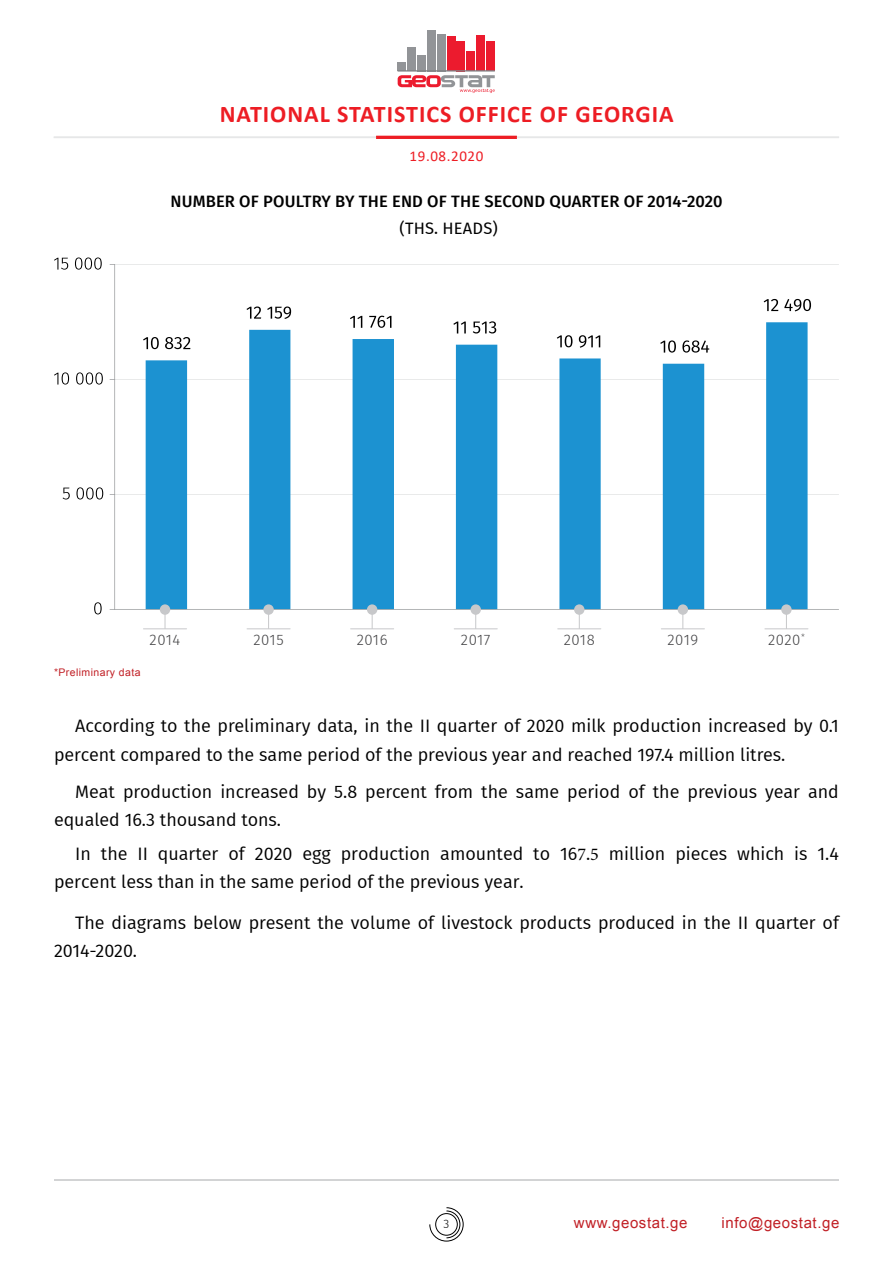
<style>
.page{position:relative;width:893px;height:1263px;background:#fff}
.page>*{position:absolute;margin:0;border:0;box-sizing:border-box;transform-origin:0 0}
.t1{font:700 24px "Calibri";letter-spacing:.04em;color:#ed1d24}
.t2{font:18px/28.5px "Fira GO";color:#000}
.t3{font:500 16.5px "Fira GO";letter-spacing:.01em;color:#000}
.t4{font:16.5px "Fira GO";letter-spacing:.01em;color:#000}
.t5{font:15px "BPG Ingiri Arial";letter-spacing:.04em;color:#c12026}
.t6{font:300 15px "Fira GO";letter-spacing:.04em;color:#404042}
.t7{font:15px "Calibri";letter-spacing:.04em;color:#ed1d24}
.t8{font:300 12px "Fira GO";color:#000}
.t9{font:10.5px "BPG Ingiri Arial";letter-spacing:.04em;color:#c12026}
.s1{font-family:"Minion Pro"}
</style>
<div class="page">
<svg style="left:429px;top:1207px;width:35px;height:34px"></svg>
<hr style="left:54px;top:1179px;width:785px;height:1px;background:#a7a9ac">
<hr style="left:54px;top:136px;width:785px;height:2px;background:#e6e7e8">
<hr style="left:376px;top:136px;width:141px;height:3px;background:#ed1d24">
<div style="left:398px;top:62px;width:8px;height:9px;background:#929497"></div>
<div style="left:407px;top:47px;width:9px;height:24px;background:#929497"></div>
<div style="left:417px;top:55px;width:9px;height:16px;background:#929497"></div>
<div style="left:427px;top:30px;width:9px;height:41px;background:#929497"></div>
<div style="left:437px;top:34px;width:9px;height:37px;background:#929497"></div>
<div style="left:447px;top:36px;width:8px;height:35px;background:#ec1b2e"></div>
<div style="left:457px;top:41px;width:8px;height:30px;background:#ec1b2e"></div>
<div style="left:466px;top:51px;width:9px;height:20px;background:#ec1b2e"></div>
<div style="left:476px;top:36px;width:9px;height:35px;background:#ec1b2e"></div>
<div style="left:486px;top:42px;width:9px;height:29px;background:#ec1b2e"></div>
<hr style="left:398px;top:70px;width:97px;height:2px;background:#808184">
<svg style="left:398px;top:75px;width:97px;height:18px"></svg>
<svg style="left:94px;top:602px;width:8px;height:12px"></svg>
<svg style="left:63px;top:488px;width:7px;height:11px"></svg>
<svg style="left:76px;top:487px;width:27px;height:12px"></svg>
<svg style="left:54px;top:372px;width:15px;height:12px"></svg>
<svg style="left:76px;top:372px;width:27px;height:12px"></svg>
<svg style="left:54px;top:258px;width:14px;height:12px"></svg>
<svg style="left:75px;top:257px;width:27px;height:13px"></svg>
<hr style="left:247px;top:628px;width:43px;height:1px;background:#c7c8ca">
<hr style="left:351px;top:628px;width:43px;height:1px;background:#c7c8ca">
<hr style="left:454px;top:628px;width:43px;height:1px;background:#c7c8ca">
<hr style="left:558px;top:628px;width:43px;height:1px;background:#c7c8ca">
<hr style="left:661px;top:628px;width:43px;height:1px;background:#c7c8ca">
<hr style="left:765px;top:628px;width:43px;height:1px;background:#c7c8ca">
<hr style="left:143px;top:628px;width:44px;height:1px;background:#c7c8ca">
<svg style="left:110px;top:264px;width:729px;height:364px"></svg>
<h1 class="t1" style="left:220px;top:97px;width:455px">NATIONAL STATISTICS OFFICE OF GEORGIA</h1>
<p class="t7" style="left:410px;top:145px;width:75px">19.08.2020</p>
<p class="t3" style="left:170px;top:191px;width:554px">NUMBER OF POULTRY BY THE END OF THE SECOND QUARTER OF 2014-2020</p>
<p class="t4" style="left:400px;top:218px;width:100px">(THS. HEADS)</p>
<p class="t9" style="left:54px;top:665px;width:88px">*Preliminary data</p>
<p class="t6" style="left:150px;top:631px;width:32px">2014</p>
<p class="t6" style="left:253px;top:631px;width:32px">2015</p>
<p class="t6" style="left:357px;top:631px;width:32px">2016</p>
<p class="t6" style="left:461px;top:631px;width:31px">2017</p>
<p class="t6" style="left:564px;top:631px;width:33px">2018</p>
<p class="t6" style="left:667px;top:631px;width:32px">2019</p>
<p class="t6" style="left:768px;top:631px;width:38px">2020<sup>*</sup></p>
<p class="t2" style="left:54px;top:712px;width:786px;text-indent:21px">According to the preliminary data, in the II quarter of 2020 milk production increased by 0.1 percent compared to the same period of the previous year and reached 197.4 million litres.</p>
<p class="t2" style="left:54px;top:777px;width:786px;text-indent:21px">Meat production increased by 5.8 percent from the same period of the previous year and equaled 16.3 thousand tons.</p>
<p class="t2" style="left:54px;top:839px;width:786px;text-indent:21px">In the II quarter of 2020 egg production amounted to 16<span class="s1">7</span>.<span class="s1">5</span> million pieces which is 1.4 percent less than in the same period of the previous year.</p>
<p class="t2" style="left:54px;top:908px;width:786px;text-indent:21px">The diagrams below present the volume of livestock products produced in the II quarter of<br>2014-2020.</p>
<p class="t8" style="left:444px;top:1217px;width:7px">3</p>
<p class="t5" style="left:574px;top:1213px;width:115px">www.geostat.ge</p>
<p class="t5" style="left:722px;top:1213px;width:119px">info@geostat.ge</p>
</div>
